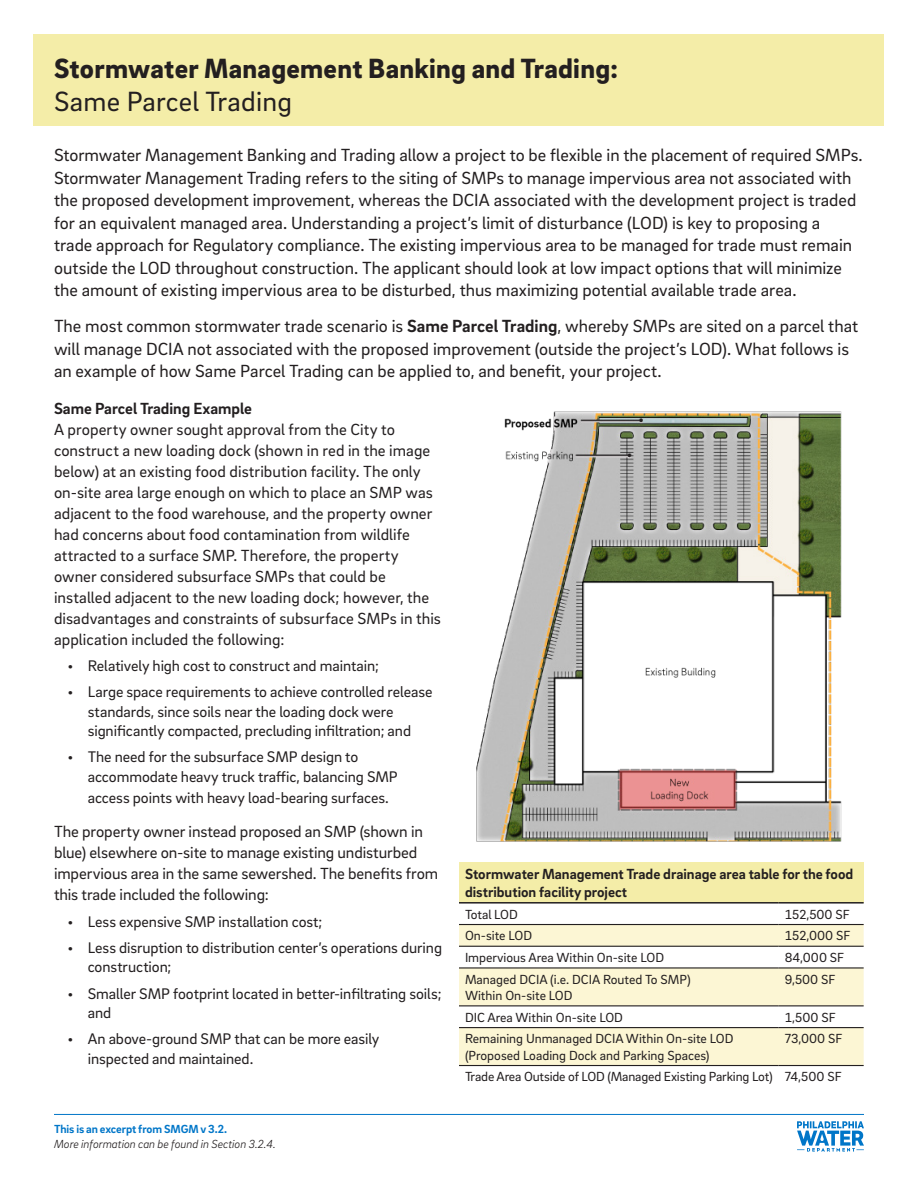
<style>
.page{position:relative;width:918px;height:1188px;background:#fff}
.page>*{position:absolute;margin:0;border:0;box-sizing:border-box;transform-origin:0 0}
.t1{font:900 28.5px "Brix Sans";letter-spacing:.01em;color:#231f20}
.t2{font:28.5px "Brix Sans";letter-spacing:.01em;color:#231f20}
.t3{font:18px/22.5px "Brix Sans";color:#231f20}
.t4{font:16.5px/21px "Brix Sans";color:#231f20}
.t5{font:700 16.5px "Brix Sans";color:#231f20}
.t6{font:15.75px/19.5px "Brix Sans";letter-spacing:-.005em;color:#231f20}
.t7{font:700 15px/18px "Brix Sans";color:#231f20}
.t8{font:13.5px/16.2px "Brix Sans";color:#231f20}
.Body_copy{font:italic 300 12px "Brix Sans";letter-spacing:-.005em;color:#231f20}
.Body_copy-2{font:700 12px "Brix Sans";letter-spacing:-.005em;color:#0076c8}
.s1{font-weight:700}
</style>
<div class="page">
<div style="left:34px;top:34px;width:850px;height:91px;background:#f4eda8"></div>
<svg style="left:797px;top:1121px;width:67px;height:31px"></svg>
<hr style="left:54px;top:1114px;width:810px;height:1px;background:#0076c8">
<img style="left:476px;top:411px;width:366px;height:431px">
<div style="left:459px;top:862px;width:405px;height:41px;background:#f4eda8"></div>
<svg style="left:459px;top:925px;width:405px;height:140px;fill:#fcf6d4"></svg>
<hr style="left:459px;top:924px;width:320px;height:1px;background:#231f20">
<hr style="left:779px;top:924px;width:85px;height:1px;background:#231f20">
<hr style="left:459px;top:946px;width:320px;height:1px;background:#231f20">
<hr style="left:779px;top:946px;width:85px;height:1px;background:#231f20">
<hr style="left:459px;top:967px;width:320px;height:2px;background:#231f20">
<hr style="left:779px;top:967px;width:85px;height:2px;background:#231f20">
<hr style="left:459px;top:1005px;width:320px;height:1px;background:#231f20">
<hr style="left:779px;top:1005px;width:85px;height:1px;background:#231f20">
<hr style="left:459px;top:1027px;width:320px;height:1px;background:#231f20">
<hr style="left:779px;top:1027px;width:85px;height:1px;background:#231f20">
<hr style="left:459px;top:1065px;width:320px;height:1px;background:#231f20">
<hr style="left:779px;top:1065px;width:85px;height:1px;background:#231f20">
<hr style="left:459px;top:902px;width:320px;height:2px;background:#231f20">
<hr style="left:779px;top:902px;width:85px;height:2px;background:#231f20">
<p class="t1" style="left:54px;top:50px;width:566px">Stormwater Management Banking and Trading:</p>
<p class="t2" style="left:54px;top:83px;width:240px">Same Parcel Trading</p>
<p class="t3" style="left:54px;top:143px;width:810px">Stormwater Management Banking and Trading allow a project to be flexible in the placement of required SMPs.<br>Stormwater Management Trading refers to the siting of SMPs to manage impervious area not associated with the proposed development improvement, whereas the DCIA associated with the development project is traded for an equivalent managed area. Understanding a project’s limit of disturbance (LOD) is key to proposing a trade approach for Regulatory compliance. The existing impervious area to be managed for trade must remain outside the LOD throughout construction. The applicant should look at low impact options that will minimize the amount of existing impervious area to be disturbed, thus maximizing potential available trade area.</p>
<p class="t3" style="left:54px;top:314px;width:806px">The most common stormwater trade scenario is <span class="s1">Same Parcel Trading</span>, whereby SMPs are sited on a parcel that will manage DCIA not associated with the proposed improvement (outside the project’s LOD). What follows is an example of how Same Parcel Trading can be applied to, and benefit, your project.</p>
<p class="t5" style="left:54px;top:397px;width:200px">Same Parcel Trading Example</p>
<p class="t4" style="left:54px;top:418px;width:389px">A property owner sought approval from the City to construct a new loading dock (shown in red in the image below) at an existing food distribution facility. The only on-site area large enough on which to place an SMP was adjacent to the food warehouse, and the property owner had concerns about food contamination from wildlife attracted to a surface SMP. Therefore, the property owner considered subsurface SMPs that could be installed adjacent to the new loading dock; however, the disadvantages and constraints of subsurface SMPs in this application included the following:</p>
<p class="t6" style="left:68px;top:655px;width:313px">• Relatively high cost to construct and maintain;</p>
<p class="t6" style="left:88px;top:681px;width:346px;text-indent:-20px">• Large space requirements to achieve controlled release standards, since soils near the loading dock were significantly compacted, precluding infiltration; and</p>
<p class="t6" style="left:88px;top:747px;width:312px;text-indent:-20px">• The need for the subsurface SMP design to accommodate heavy truck traffic, balancing SMP</p>
<p class="t6" style="left:88px;top:787px;width:303px">access points with heavy load-bearing surfaces.</p>
<p class="t4" style="left:54px;top:821px;width:386px">The property owner instead proposed an SMP (shown in blue) elsewhere on-site to manage existing undisturbed impervious area in the same sewershed. The benefits from this trade included the following:</p>
<p class="t6" style="left:68px;top:911px;width:256px">• Less expensive SMP installation cost;</p>
<p class="t6" style="left:88px;top:937px;width:356px;text-indent:-20px">• Less disruption to distribution center’s operations during construction;</p>
<p class="t6" style="left:88px;top:983px;width:355px;text-indent:-20px">• Smaller SMP footprint located in better-infiltrating soils; and</p>
<p class="t6" style="left:88px;top:1029px;width:293px;text-indent:-20px">• An above-ground SMP that can be more easily inspected and maintained.</p>
<p class="t7" style="left:465px;top:864px;width:390px">Stormwater Management Trade drainage area table for the food distribution facility project</p>
<p class="t8" style="left:465px;top:905px;width:54px">Total LOD</p>
<p class="t8" style="left:785px;top:905px;width:67px">152,500 SF</p>
<p class="t8" style="left:465px;top:927px;width:69px">On-site LOD</p>
<p class="t8" style="left:785px;top:927px;width:67px">152,000 SF</p>
<p class="t8" style="left:465px;top:949px;width:201px">Impervious Area Within On-site LOD</p>
<p class="t8" style="left:785px;top:949px;width:61px">84,000 SF</p>
<p class="t8" style="left:465px;top:970px;width:227px">Managed DCIA (i.e. DCIA Routed To SMP)<br>Within On-site LOD</p>
<p class="t8" style="left:785px;top:970px;width:52px">9,500 SF</p>
<p class="t8" style="left:465px;top:1008px;width:160px">DIC Area Within On-site LOD</p>
<p class="t8" style="left:785px;top:1008px;width:53px">1,500 SF</p>
<p class="t8" style="left:465px;top:1030px;width:270px">Remaining Unmanaged DCIA Within On-site LOD (Proposed Loading Dock and Parking Spaces)</p>
<p class="t8" style="left:785px;top:1030px;width:59px">73,000 SF</p>
<p class="t8" style="left:465px;top:1068px;width:309px">Trade Area Outside of LOD (Managed Existing Parking Lot)</p>
<p class="t8" style="left:785px;top:1068px;width:59px">74,500 SF</p>
<p class="Body_copy-2" style="left:54px;top:1121px;width:175px">This is an excerpt from SMGM v 3.2.</p>
<p class="Body_copy" style="left:54px;top:1137px;width:223px">More information can be found in Section 3.2.4.</p>
</div>
